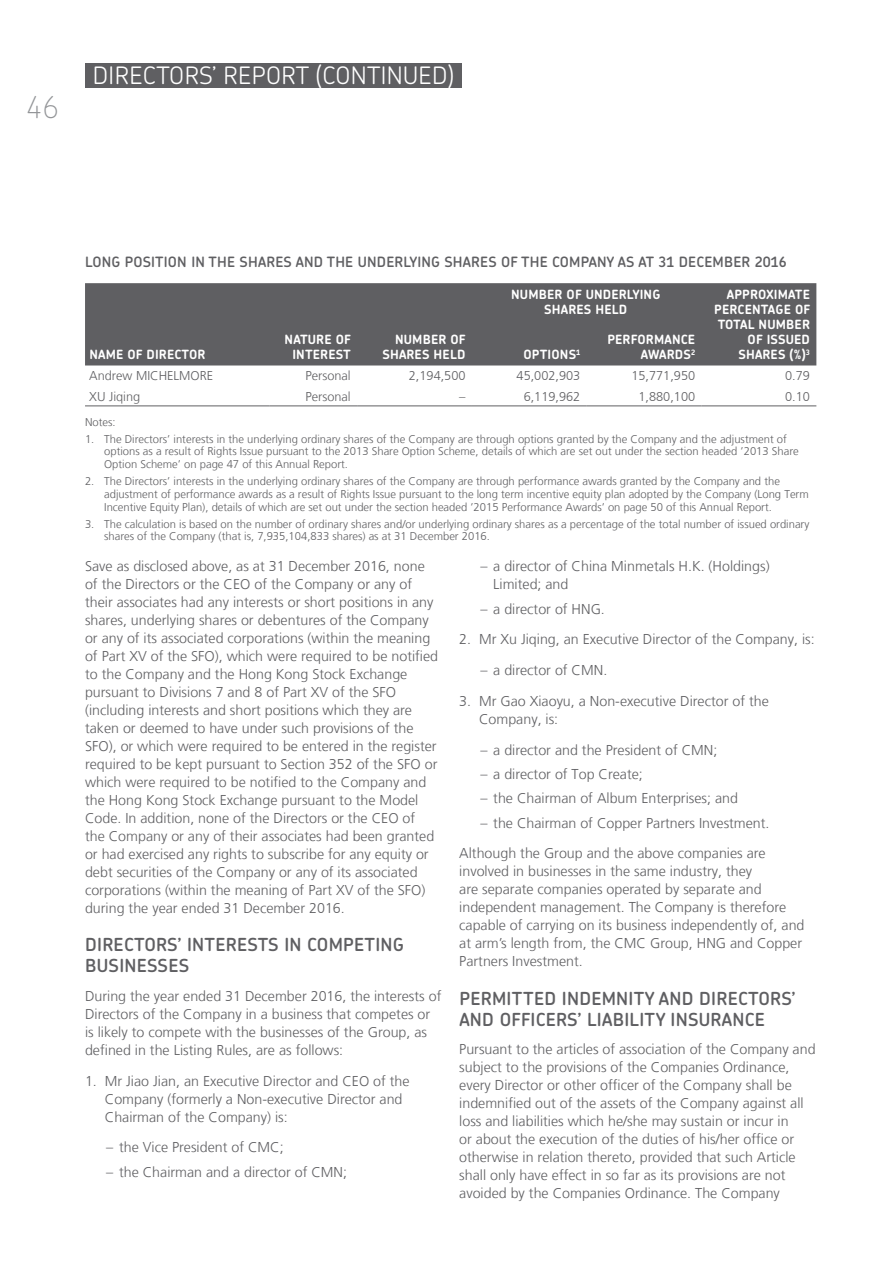
<style>
.page{position:relative;width:893px;height:1263px;background:#fff}
.page>*{position:absolute;margin:0;border:0;box-sizing:border-box;transform-origin:0 0}
.t1{font:100 30px "Chevin Std";color:#939598}
.t2{font:300 24px "Chevin Std";letter-spacing:.015em;color:#fff}
.t3{font:600 18px/21px "Chevin Std";letter-spacing:.015em;color:#5f5f62}
.t4{font:300 14.25px/18px "Frutiger LT";color:#5f5f62}
.t5{font:600 14.25px "Chevin Std";letter-spacing:.015em;color:#5f5f62}
.t6{font:700 12.75px/15px "Chevin Std";letter-spacing:.015em;color:#fff;text-align:right}
.t7{font:300 12.75px "Frutiger LT";color:#5f5f62}
.t8{font:300 11.25px/12.8px "Frutiger LT";color:#5f5f62}
</style>
<div class="page">
<div style="left:85px;top:283px;width:731px;height:82px;background:#5f5f62"></div>
<hr style="left:85px;top:406px;width:184px;height:1px;background:#5f5f62">
<hr style="left:269px;top:406px;width:88px;height:1px;background:#5f5f62">
<hr style="left:357px;top:406px;width:115px;height:1px;background:#5f5f62">
<hr style="left:472px;top:406px;width:115px;height:1px;background:#5f5f62">
<hr style="left:587px;top:406px;width:115px;height:1px;background:#5f5f62">
<hr style="left:702px;top:406px;width:114px;height:1px;background:#5f5f62">
<div style="left:85px;top:64px;width:377px;height:24px;background:#5f5f62"></div>
<h1 class="t1" style="left:26px;top:87px;width:35px">46</h1>
<h2 class="t2" style="left:93px;top:59px;width:363px">DIRECTORS’ REPORT (CONTINUED)</h2>
<p class="t5" style="left:85px;top:252px;width:703px">LONG POSITION IN THE SHARES AND THE UNDERLYING SHARES OF THE COMPANY AS AT 31 DECEMBER 2016</p>
<p class="t6" style="left:89px;top:347px;width:118px">NAME OF DIRECTOR</p>
<p class="t6" style="left:285px;top:332px;width:68px">NATURE OF<br>INTEREST</p>
<p class="t6" style="left:382px;top:332px;width:85px">NUMBER OF<br>SHARES HELD</p>
<p class="t6" style="left:511px;top:287px;width:151px;text-align:center">NUMBER OF UNDERLYING<br>SHARES HELD</p>
<p class="t6" style="left:714px;top:287px;width:97px">APPROXIMATE<br>PERCENTAGE OF<br>TOTAL NUMBER<br>OF ISSUED<br>SHARES (%)<sup>3</sup></p>
<p class="t6" style="left:607px;top:332px;width:89px">PERFORMANCE<br>AWARDS<sup>2</sup></p>
<p class="t6" style="left:523px;top:347px;width:58px">OPTIONS<sup>1</sup></p>
<p class="t7" style="left:89px;top:369px;width:125px">Andrew MICHELMORE</p>
<p class="t7" style="left:305px;top:369px;width:47px">Personal</p>
<p class="t7" style="left:409px;top:369px;width:58px">2,194,500</p>
<p class="t7" style="left:517px;top:369px;width:65px">45,002,903</p>
<p class="t7" style="left:631px;top:369px;width:65px">15,771,950</p>
<p class="t7" style="left:785px;top:369px;width:26px">0.79</p>
<p class="t7" style="left:89px;top:389px;width:53px">XU Jiqing</p>
<p class="t7" style="left:305px;top:389px;width:47px">Personal</p>
<p class="t7" style="left:459px;top:389px;width:8px">–</p>
<p class="t7" style="left:524px;top:389px;width:58px">6,119,962</p>
<p class="t7" style="left:638px;top:389px;width:58px">1,880,100</p>
<p class="t7" style="left:785px;top:389px;width:26px">0.10</p>
<p class="t8" style="left:85px;top:415px;width:32px">Notes:</p>
<p class="t8" style="left:104px;top:432px;width:696px;text-indent:-19px">1. The Directors’ interests in the underlying ordinary shares of the Company are through options granted by the Company and the adjustment of options as a result of Rights Issue pursuant to the 2013 Share Option Scheme, details of which are set out under the section headed ’2013 Share<br>Option Scheme’ on page 47 of this Annual Report.</p>
<p class="t8" style="left:104px;top:475px;width:706px;text-indent:-19px">2. The Directors’ interests in the underlying ordinary shares of the Company are through performance awards granted by the Company and the adjustment of performance awards as a result of Rights Issue pursuant to the long term incentive equity plan adopted by the Company (Long Term<br>Incentive Equity Plan), details of which are set out under the section headed ’2015 Performance Awards’ on page 50 of this Annual Report.</p>
<p class="t8" style="left:104px;top:517px;width:707px;text-indent:-19px">3. The calculation is based on the number of ordinary shares and/or underlying ordinary shares as a percentage of the total number of issued ordinary shares of the Company (that is, 7,935,104,833 shares) as at 31 December 2016.</p>
<p class="t4" style="left:85px;top:557px;width:355px">Save as disclosed above, as at 31 December 2016, none of the Directors or the CEO of the Company or any of their associates had any interests or short positions in any shares, underlying shares or debentures of the Company or any of its associated corporations (within the meaning of Part XV of the SFO), which were required to be notified to the Company and the Hong Kong Stock Exchange pursuant to Divisions 7 and 8 of Part XV of the SFO (including interests and short positions which they are taken or deemed to have under such provisions of the SFO), or which were required to be entered in the register required to be kept pursuant to Section 352 of the SFO or which were required to be notified to the Company and the Hong Kong Stock Exchange pursuant to the Model Code. In addition, none of the Directors or the CEO of the Company or any of their associates had been granted or had exercised any rights to subscribe for any equity or debt securities of the Company or any of its associated corporations (within the meaning of Part XV of the SFO) during the year ended 31 December 2016.</p>
<p class="t3" style="left:85px;top:934px;width:320px">DIRECTORS’ INTERESTS IN COMPETING<br>BUSINESSES</p>
<p class="t4" style="left:85px;top:987px;width:358px">During the year ended 31 December 2016, the interests of Directors of the Company in a business that competes or is likely to compete with the businesses of the Group, as defined in the Listing Rules, are as follows:</p>
<p class="t4" style="left:105px;top:1072px;width:306px;text-indent:-20px">1. Mr Jiao Jian, an Executive Director and CEO of the<br>Company (formerly a Non‑executive Director and<br>Chairman of the Company) is:</p>
<p class="t4" style="left:106px;top:1139px;width:179px">– the Vice President of CMC;</p>
<p class="t4" style="left:106px;top:1163px;width:242px">– the Chairman and a director of CMN;</p>
<p class="t4" style="left:493px;top:557px;width:278px;text-indent:-13px">– a director of China Minmetals H.K. (Holdings)<br>Limited; and</p>
<p class="t4" style="left:480px;top:600px;width:126px">– a director of HNG.</p>
<p class="t4" style="left:459px;top:630px;width:357px">2. Mr Xu Jiqing, an Executive Director of the Company, is:</p>
<p class="t4" style="left:480px;top:661px;width:128px">– a director of CMN.</p>
<p class="t4" style="left:479px;top:692px;width:291px;text-indent:-20px">3. Mr Gao Xiaoyu, a Non‑executive Director of the<br>Company, is:</p>
<p class="t4" style="left:480px;top:741px;width:238px">– a director and the President of CMN;</p>
<p class="t4" style="left:480px;top:765px;width:164px">– a director of Top Create;</p>
<p class="t4" style="left:480px;top:790px;width:259px">– the Chairman of Album Enterprises; and</p>
<p class="t4" style="left:459px;top:808px;width:312px;line-height:30.8px;text-align:right">– the Chairman of Copper Partners Investment.<br>Although the Group and the above companies are</p>
<p class="t4" style="left:459px;top:863px;width:347px">involved in businesses in the same industry, they<br>are separate companies operated by separate and independent management. The Company is therefore capable of carrying on its business independently of, and at arm’s length from, the CMC Group, HNG and Copper Partners Investment.</p>
<p class="t3" style="left:459px;top:987px;width:338px">PERMITTED INDEMNITY AND DIRECTORS’<br>AND OFFICERS’ LIABILITY INSURANCE</p>
<p class="t4" style="left:459px;top:1040px;width:358px">Pursuant to the articles of association of the Company and subject to the provisions of the Companies Ordinance, every Director or other officer of the Company shall be indemnified out of the assets of the Company against all loss and liabilities which he/she may sustain or incur in<br>or about the execution of the duties of his/her office or otherwise in relation thereto, provided that such Article shall only have effect in so far as its provisions are not avoided by the Companies Ordinance. The Company</p>
</div>
